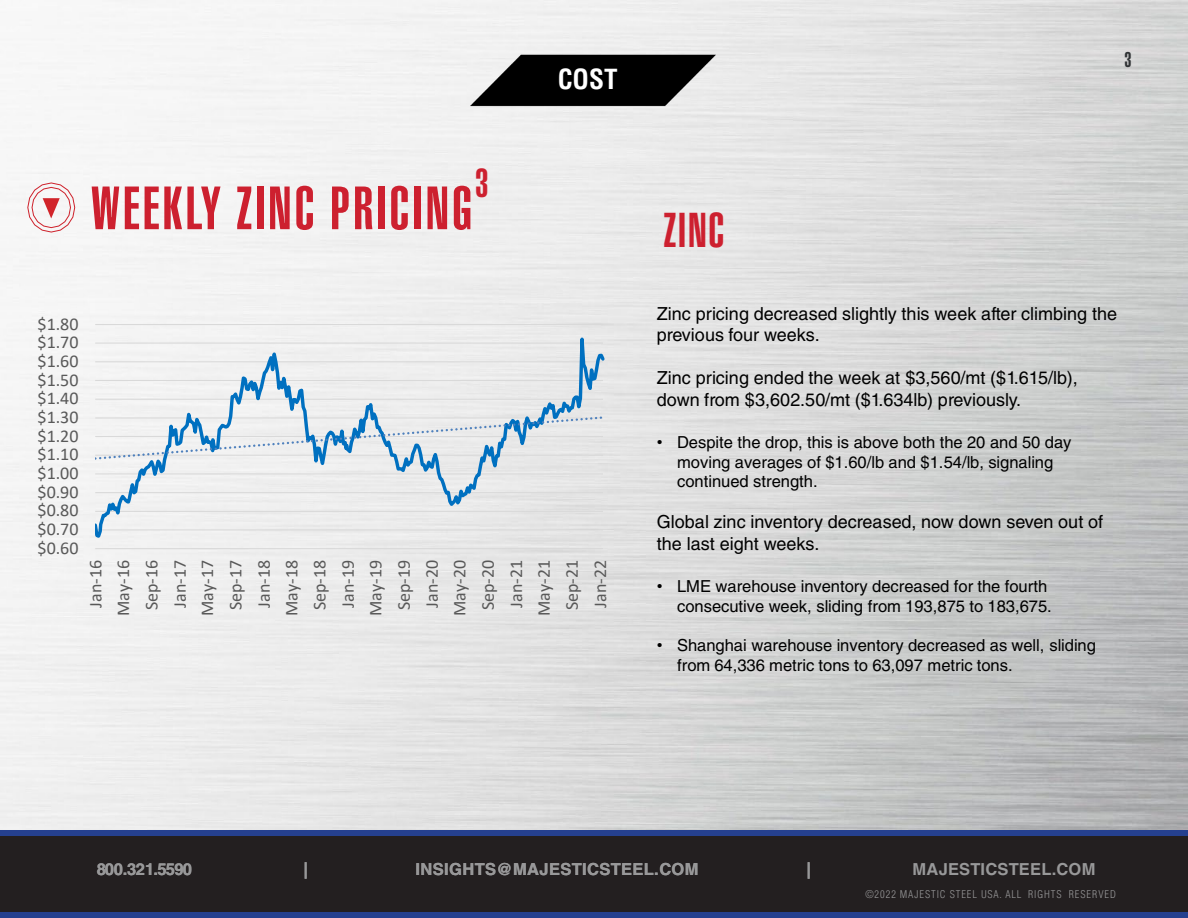
<style>
.page{position:relative;width:1188px;height:918px;background:#fff}
.page>*{position:absolute;margin:0;border:0;box-sizing:border-box;transform-origin:0 0}
.t1{font:60px "Helvetica LT Std Ultra Comp";letter-spacing:.05em;color:#cd202f}
.t2{font:48px "Helvetica LT Std Ultra Comp";color:#cd202f}
.t3{font:39.9px "Helvetica LT Std Ultra Comp";color:#cd202f}
.t4{font:700 condensed 27px "Helvetica LT Std";color:#fff}
.t5{font:21px "Helvetica LT Std Ultra Comp";color:#303335}
.t6{font:18px/21.6px "Helvetica LT Std";color:#000}
.t7{font:18px "Calibri";color:#595959}
.t8{font:16.5px/19.8px "Helvetica LT Std";color:#000}
.t9{font:700 16.5px "Helvetica LT Std";letter-spacing:.015em;color:#989899}
.t10{font:700 16.5px "Helvetica LT Std";letter-spacing:-.045em;color:#989899}
.t11{font:300 condensed 10.5px "Helvetica LT Std";letter-spacing:.09em;color:#989899}
.s1{font-family:"Arial"}
</style>
<div class="page">
<div style="left:0;top:833px;width:1188px;height:82px;background:#231f20"></div>
<div style="left:0;top:912px;width:1188px;height:6px;background:#25408f"></div>
<div style="left:0;top:830px;width:1188px;height:6px;background:#25408f"></div>
<img style="left:469px;top:26px;width:250px;height:106px">
<svg style="left:27px;top:182px;width:49px;height:51px"></svg>
<hr style="left:95px;top:548px;width:508px;height:1px;background:#d9d9d9">
<svg style="left:95px;top:324px;width:509px;height:217px"></svg>
<svg style="left:95px;top:415px;width:508px;height:46px"></svg>
<h1 class="t3" style="left:475px;top:160px;width:15px">3</h1>
<h1 class="t1" style="left:91px;top:174px;width:383px">WEEKLY ZINC PRICING</h1>
<p class="t4" style="left:558px;top:63px;width:61px">COST</p>
<p class="t7" style="left:38px;top:311px;width:42px">$1.80</p>
<p class="t7" style="left:38px;top:330px;width:42px">$1.70</p>
<p class="t7" style="left:38px;top:349px;width:42px">$1.60</p>
<p class="t7" style="left:38px;top:367px;width:42px">$1.50</p>
<p class="t7" style="left:38px;top:386px;width:42px">$1.40</p>
<p class="t7" style="left:38px;top:405px;width:42px">$1.30</p>
<p class="t7" style="left:38px;top:423px;width:42px">$1.20</p>
<p class="t7" style="left:38px;top:442px;width:42px">$1.10</p>
<p class="t7" style="left:38px;top:461px;width:42px">$1.00</p>
<p class="t7" style="left:38px;top:479px;width:42px">$0.90</p>
<p class="t7" style="left:38px;top:498px;width:42px">$0.80</p>
<p class="t7" style="left:38px;top:517px;width:42px">$0.70</p>
<p class="t7" style="left:38px;top:535px;width:42px">$0.60</p>
<p class="t7" style="left:83px;top:608px;width:49px;rotate:-90deg">Jan-16</p>
<p class="t7" style="left:111px;top:616px;width:57px;rotate:-90deg">May-16</p>
<p class="t7" style="left:139px;top:610px;width:52px;rotate:-90deg">Sep-16</p>
<p class="t7" style="left:167px;top:608px;width:49px;rotate:-90deg">Jan-17</p>
<p class="t7" style="left:195px;top:616px;width:57px;rotate:-90deg">May-17</p>
<p class="t7" style="left:223px;top:610px;width:52px;rotate:-90deg">Sep-17</p>
<p class="t7" style="left:251px;top:608px;width:49px;rotate:-90deg">Jan-18</p>
<p class="t7" style="left:279px;top:616px;width:57px;rotate:-90deg">May-18</p>
<p class="t7" style="left:307px;top:610px;width:52px;rotate:-90deg">Sep-18</p>
<p class="t7" style="left:335px;top:608px;width:49px;rotate:-90deg">Jan-19</p>
<p class="t7" style="left:363px;top:616px;width:57px;rotate:-90deg">May-19</p>
<p class="t7" style="left:391px;top:610px;width:52px;rotate:-90deg">Sep-19</p>
<p class="t7" style="left:419px;top:608px;width:49px;rotate:-90deg">Jan-20</p>
<p class="t7" style="left:447px;top:616px;width:57px;rotate:-90deg">May-20</p>
<p class="t7" style="left:475px;top:610px;width:52px;rotate:-90deg">Sep-20</p>
<p class="t7" style="left:504px;top:608px;width:49px;rotate:-90deg">Jan-21</p>
<p class="t7" style="left:531px;top:616px;width:57px;rotate:-90deg">May-21</p>
<p class="t7" style="left:560px;top:610px;width:52px;rotate:-90deg">Sep-21</p>
<p class="t7" style="left:588px;top:608px;width:49px;rotate:-90deg">Jan-22</p>
<p class="t5" style="left:1124px;top:48px;width:9px">3</p>
<p class="t2" style="left:664px;top:202px;width:62px">ZINC</p>
<p class="t6" style="left:657px;top:302px;width:462px">Zinc pricing decreased slightly this week after climbing the previous four weeks.</p>
<p class="t6" style="left:657px;top:367px;width:423px">Zinc pricing ended the week at $3,560/mt ($1.615/lb), down from $3,602.50/mt ($1.634lb) previously.</p>
<p class="t8" style="left:677px;top:432px;width:396px;text-indent:-20px"><span class="s1">•</span> Despite the drop, this is above both the 20 and 50 day moving averages of $1.60/lb and $1.54/lb, signaling continued strength.</p>
<p class="t6" style="left:657px;top:511px;width:448px">Global zinc inventory decreased, now down seven out of the last eight weeks.</p>
<p class="t8" style="left:657px;top:576px;width:397px;text-align:right"><span class="s1">•</span> LME warehouse inventory decreased for the fourth consecutive week, sliding from 193,875 to 183,675.</p>
<p class="t8" style="left:677px;top:635px;width:420px;text-indent:-20px"><span class="s1">•</span> Shanghai warehouse inventory decreased as well, sliding from 64,336 metric tons to 63,097 metric tons.</p>
<p class="t10" style="left:97px;top:859px;width:97px">800.321.5590</p>
<p class="t9" style="left:303px;top:859px;width:6px">|</p>
<p class="t9" style="left:415px;top:859px;width:285px">INSIGHTS@MAJESTICSTEEL.COM</p>
<p class="t9" style="left:807px;top:859px;width:6px">|</p>
<p class="t9" style="left:913px;top:859px;width:184px">MAJESTICSTEEL.COM</p>
<p class="t11" style="left:865px;top:888px;width:252px">©2022 MAJESTIC STEEL USA. ALL RIGHTS RESERVED</p>
</div>
